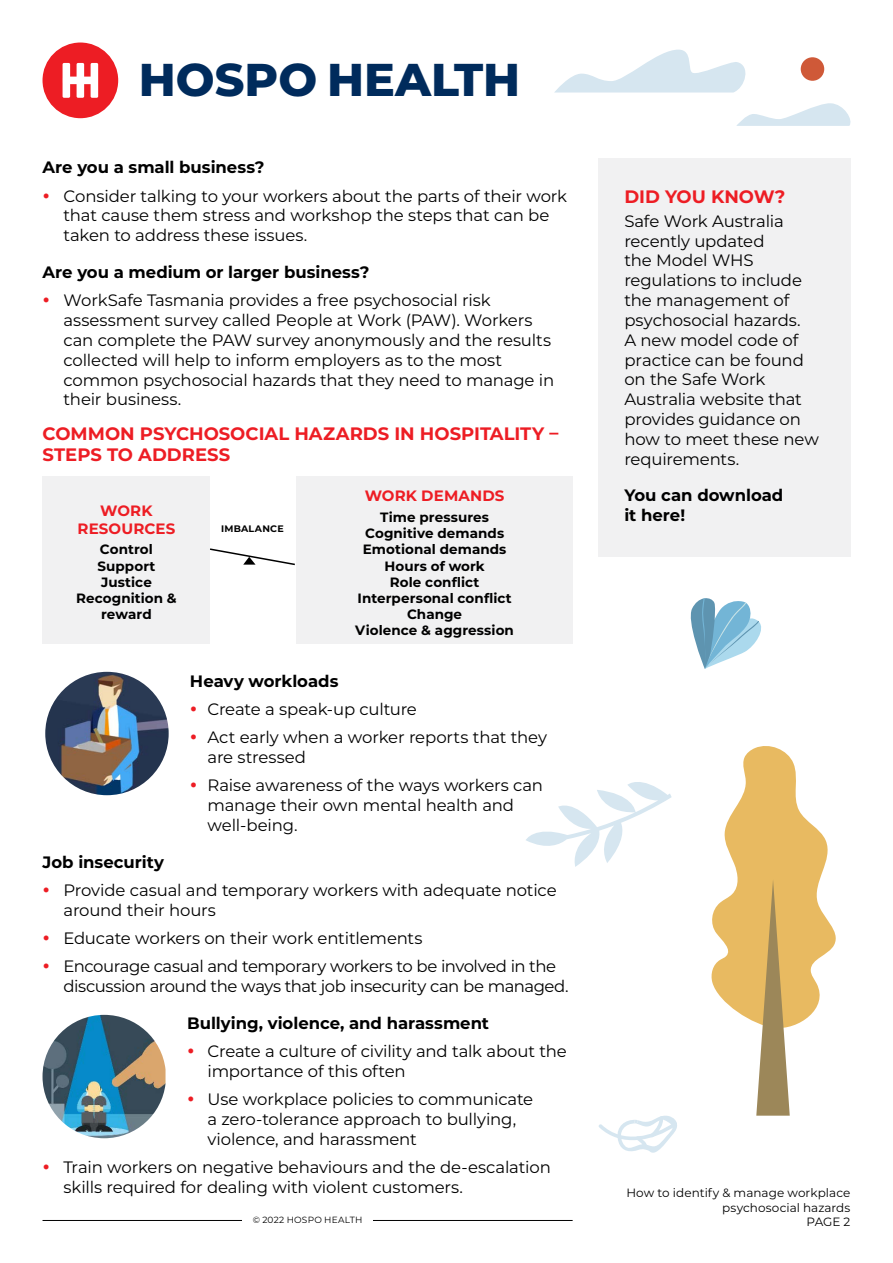
<style>
.page{position:relative;width:893px;height:1263px;background:#fff}
.page>*{position:absolute;margin:0;border:0;box-sizing:border-box;transform-origin:0 0}
.t1{font:800 45.9px "Montserrat";color:#002b5c}
.t2{font:700 18px/21.6px "Montserrat";color:#ed1d24}
.t3{font:16.5px/19.8px "Montserrat";letter-spacing:-.01em;color:#000}
.t4{font:700 16.5px "Montserrat";letter-spacing:-.005em;color:#000}
.t5{font:16.5px "Montserrat";letter-spacing:-.03em;color:#000}
.t6{font:700 15px "Montserrat";letter-spacing:.01em;color:#ed1d24}
.t7{font:700 13.5px/16.2px "Montserrat";letter-spacing:.005em;color:#000;text-align:center}
.t8{font:12px/14.4px "Montserrat";letter-spacing:.005em;color:#000;text-align:right}
.t9{font:700 9.45px "Montserrat";letter-spacing:.025em;color:#000}
.t10{font:9px "Montserrat";letter-spacing:.02em;color:#000}
</style>
<div class="page">
<div style="left:43px;top:43px;width:75px;height:75px;background:#ed1d24;border-radius:50%"></div>
<div style="left:91px;top:63px;width:7px;height:35px;background:#fff;border-radius:2px"></div>
<div style="left:63px;top:77px;width:35px;height:7px;background:#fff;border-radius:2px"></div>
<div style="left:63px;top:63px;width:7px;height:35px;background:#fff;border-radius:2px"></div>
<div style="left:77px;top:63px;width:7px;height:35px;background:#fff;border-radius:2px"></div>
<hr style="left:43px;top:1220px;width:530px;height:1px;background:#000">
<div style="left:242px;top:1214px;width:131px;height:9px;background:#fff"></div>
<div style="left:598px;top:158px;width:252px;height:399px;background:#f1f1f2"></div>
<svg style="left:554px;top:50px;width:192px;height:43px"></svg>
<svg style="left:736px;top:103px;width:115px;height:23px"></svg>
<div style="left:801px;top:57px;width:23px;height:24px;background:#cf5938;border-radius:50%"></div>
<img style="left:45px;top:672px;width:124px;height:123px;border-radius:62px">
<img style="left:43px;top:1015px;width:123px;height:123px">
<div style="left:43px;top:476px;width:167px;height:168px;background:#f1f1f2"></div>
<div style="left:297px;top:476px;width:276px;height:168px;background:#f1f1f2"></div>
<svg style="left:210px;top:547px;width:87px;height:19px"></svg>
<svg style="left:598px;top:1115px;width:79px;height:38px"></svg>
<svg style="left:711px;top:746px;width:125px;height:370px"></svg>
<svg style="left:690px;top:598px;width:71px;height:71px"></svg>
<svg style="left:526px;top:782px;width:146px;height:85px"></svg>
<h1 class="t1" style="left:139px;top:46px;width:383px">HOSPO HEALTH</h1>
<p class="t4" style="left:43px;top:156px;width:224px">Are you a small business?</p>
<p class="t3" style="left:64px;top:185px;width:505px">Consider talking to your workers about the parts of their work that cause them stress and workshop the steps that can be taken to address these issues.</p>
<p class="t4" style="left:43px;top:260px;width:328px">Are you a medium or larger business?</p>
<p class="t3" style="left:64px;top:290px;width:492px">WorkSafe Tasmania provides a free psychosocial risk assessment survey called People at Work (PAW). Workers can complete the PAW survey anonymously and the results collected will help to inform employers as to the most common psychosocial hazards that they need to manage in their business.</p>
<p class="t2" style="left:43px;top:422px;width:517px">COMMON PSYCHOSOCIAL HAZARDS IN HOSPITALITY –<br>STEPS TO ADDRESS</p>
<p class="t2" style="left:624px;top:185px;width:163px">DID YOU KNOW?</p>
<p class="t3" style="left:624px;top:211px;width:196px">Safe Work Australia recently updated<br>the Model WHS regulations to include the management of psychosocial hazards.<br>A new model code of practice can be found on the Safe Work<br>Australia website that provides guidance on how to meet these new requirements.</p>
<p class="t4" style="left:624px;top:484px;width:160px">You can download</p>
<p class="t6" style="left:365px;top:485px;width:141px">WORK DEMANDS</p>
<p class="t7" style="left:355px;top:508px;width:160px">Time pressures<br>Cognitive demands<br>Emotional demands<br>Hours of work<br>Role conflict<br>Interpersonal conflict<br>Change<br>Violence &amp; aggression</p>
<p class="t6" style="left:100px;top:500px;width:54px">WORK</p>
<p class="t4" style="left:624px;top:503px;width:62px">it here!</p>
<p class="t6" style="left:78px;top:518px;width:99px">RESOURCES</p>
<p class="t7" style="left:76px;top:541px;width:102px">Control<br>Support<br>Justice<br>Recognition &amp; reward</p>
<p class="t9" style="left:221px;top:522px;width:64px">IMBALANCE</p>
<p class="t4" style="left:190px;top:669px;width:150px">Heavy workloads</p>
<p class="t3" style="left:208px;top:694px;width:341px;line-height:28.3px">Create a speak-up culture<br>Act early when a worker reports that they</p>
<p class="t3" style="left:208px;top:742px;width:337px;line-height:28.3px">are stressed<br>Raise awareness of the ways workers can</p>
<p class="t3" style="left:208px;top:795px;width:308px">manage their own mental health and well-being.</p>
<p class="t4" style="left:43px;top:850px;width:123px">Job insecurity</p>
<p class="t3" style="left:64px;top:880px;width:495px">Provide casual and temporary workers with adequate notice around their hours</p>
<p class="t3" style="left:64px;top:923px;width:494px;line-height:28.3px">Educate workers on their work entitlements<br>Encourage casual and temporary workers to be involved in the</p>
<p class="t5" style="left:64px;top:975px;width:507px">discussion around the ways that job insecurity can be managed.</p>
<p class="t4" style="left:187px;top:1011px;width:303px">Bullying, violence, and harassment</p>
<p class="t3" style="left:208px;top:1041px;width:361px">Create a culture of civility and talk about the importance of this often</p>
<p class="t3" style="left:208px;top:1089px;width:327px">Use workplace policies to communicate a zero-tolerance approach to bullying, violence, and harassment</p>
<p class="t3" style="left:64px;top:1157px;width:489px">Train workers on negative behaviours and the de-escalation skills required for dealing with violent customers.</p>
<p class="t10" style="left:253px;top:1214px;width:111px">© 2022 HOSPO HEALTH</p>
<p class="t8" style="left:626px;top:1185px;width:226px">How to identify &amp; manage workplace psychosocial hazards<br>PAGE 2</p>
</div>
